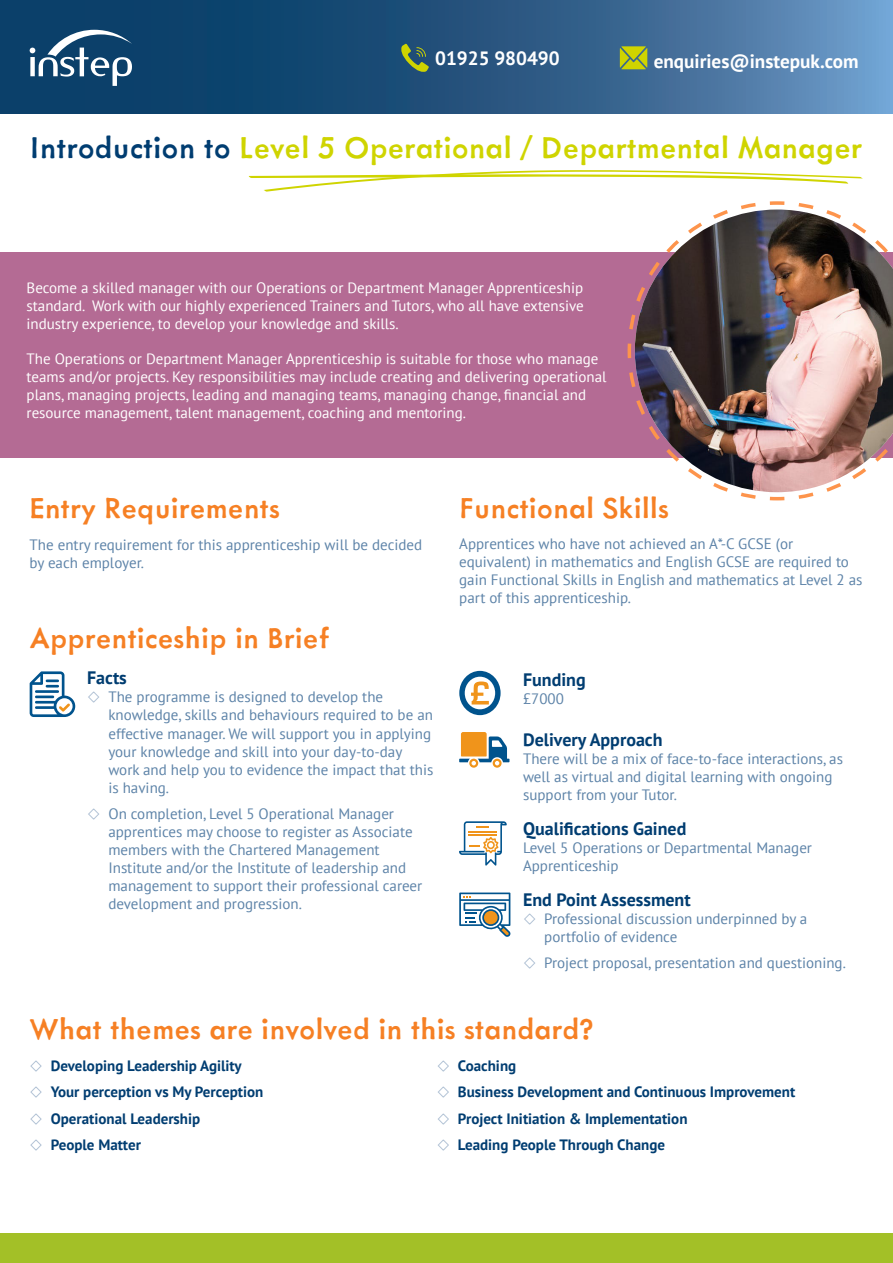
<style>
.page{position:relative;width:893px;height:1263px;background:#fff}
.page>*{position:absolute;margin:0;border:0;box-sizing:border-box;transform-origin:0 0}
.Main_Title{font:500 34.5px "Metallophile Sp 8";color:#cfd400}
.Orange_subtitles{font:500 33px "Metallophile Sp 8";color:#f68024}
.Bold___Large{font:700 19.2px "PT Sans";color:#fff}
.Quote_Text_Name__Bol{font:700 18px "PT Sans";color:#003d71}
.Bullets{font:15px/18px "PT Sans";color:#5d83a8}
.White_body_text{font:15px/18px "PT Sans";color:#fff;text-align:justify}
.t1{font:700 15px "PT Sans";color:#003d71}
.Quote_Text_Name__Bol-2{font:15px/18px "PT Sans";color:#5d83a8}
.s1{color:#003d71}
</style>
<div class="page">
<svg style="left:0;top:0;width:893px;height:113px;background:#2d5d88"></svg>
<svg style="left:248px;top:170px;width:615px;height:22px"></svg>
<div style="left:0;top:252px;width:893px;height:205px;background:#b46b94"></div>
<div style="left:0;top:1233px;width:893px;height:30px;background:#a3c027"></div>
<svg style="left:401px;top:44px;width:28px;height:28px"></svg>
<svg style="left:620px;top:46px;width:27px;height:23px"></svg>
<svg style="left:30px;top:30px;width:102px;height:56px"></svg>
<svg style="left:626px;top:201px;width:188px;height:300px"></svg>
<img style="left:635px;top:209px;width:258px;height:283px">
<svg style="left:30px;top:671px;width:45px;height:46px"></svg>
<svg style="left:459px;top:671px;width:42px;height:44px"></svg>
<div style="left:465px;top:677px;width:30px;height:32px;background:#fff;border-radius:50%"></div>
<svg style="left:471px;top:681px;width:18px;height:23px"></svg>
<svg style="left:469px;top:759px;width:9px;height:9px"></svg>
<svg style="left:493px;top:759px;width:9px;height:9px"></svg>
<svg style="left:459px;top:732px;width:50px;height:33px"></svg>
<svg style="left:459px;top:892px;width:52px;height:45px"></svg>
<svg style="left:459px;top:821px;width:48px;height:44px"></svg>
<p class="Bold___Large" style="left:435px;top:46px;width:126px">01925 980490</p>
<p class="Bold___Large" style="left:654px;top:48px;width:206px">enquiries@instepuk.com</p>
<p class="Main_Title" style="left:30px;top:127px;width:834px"><span class="s1">Introduction to</span> Level 5 Operational / Departmental Manager</p>
<p class="White_body_text" style="left:27px;top:278px;width:559px">Become a skilled manager with our Operations or Department Manager Apprenticeship standard. Work with our highly experienced Trainers and Tutors, who all have extensive industry experience, to develop your knowledge and skills.</p>
<p class="White_body_text" style="left:27px;top:349px;width:581px;text-align:left">The Operations or Department Manager Apprenticeship is suitable for those who manage teams and/or projects. Key responsibilities may include creating and delivering operational plans, managing projects, leading and managing teams, managing change, financial and resource management, talent management, coaching and mentoring.</p>
<p class="Orange_subtitles" style="left:30px;top:488px;width:252px">Entry Requirements</p>
<p class="Orange_subtitles" style="left:459px;top:488px;width:211px">Functional Skills</p>
<p class="Bullets" style="left:30px;top:535px;width:394px">The entry requirement for this apprenticeship will be decided by each employer.</p>
<p class="Bullets" style="left:459px;top:535px;width:405px">Apprentices who have not achieved an A*-C GCSE (or equivalent) in mathematics and English GCSE are required to gain Functional Skills in English and mathematics at Level 2 as part of this apprenticeship.</p>
<p class="Orange_subtitles" style="left:30px;top:618px;width:301px">Apprenticeship in Brief</p>
<p class="Quote_Text_Name__Bol" style="left:87px;top:666px;width:41px">Facts</p>
<p class="Bullets" style="left:108px;top:688px;width:326px">The programme is designed to develop the knowledge, skills and behaviours required to be an effective manager. We will support you in applying your knowledge and skill into your day-to-day work and help you to evidence the impact that this is having.</p>
<p class="Bullets" style="left:108px;top:804px;width:315px">On completion, Level 5 Operational Manager apprentices may choose to register as Associate members with the Chartered Management Institute and/or the Institute of leadership and management to support their professional career development and progression.</p>
<p class="Quote_Text_Name__Bol" style="left:523px;top:667px;width:64px">Funding</p>
<p class="Quote_Text_Name__Bol-2" style="left:523px;top:689px;width:42px">£7000</p>
<p class="Quote_Text_Name__Bol" style="left:523px;top:728px;width:141px">Delivery Approach</p>
<p class="Quote_Text_Name__Bol-2" style="left:523px;top:749px;width:321px">There will be a mix of face-to-face interactions, as well as virtual and digital learning with ongoing support from your Tutor.</p>
<p class="Quote_Text_Name__Bol" style="left:523px;top:817px;width:165px">Qualifications Gained</p>
<p class="Quote_Text_Name__Bol-2" style="left:523px;top:838px;width:291px">Level 5 Operations or Departmental Manager<br>Apprenticeship</p>
<p class="Quote_Text_Name__Bol" style="left:523px;top:887px;width:169px">End Point Assessment</p>
<p class="Bullets" style="left:544px;top:909px;width:265px">Professional discussion underpinned by a portfolio of evidence</p>
<p class="Bullets" style="left:544px;top:953px;width:303px">Project proposal, presentation and questioning.</p>
<p class="Orange_subtitles" style="left:30px;top:1008px;width:567px">What themes are involved in this standard?</p>
<p class="t1" style="left:51px;top:1056px;width:192px">Developing Leadership Agility</p>
<p class="t1" style="left:51px;top:1082px;width:214px">Your perception vs My Perception</p>
<p class="t1" style="left:51px;top:1109px;width:151px">Operational Leadership</p>
<p class="t1" style="left:51px;top:1135px;width:92px">People Matter</p>
<p class="t1" style="left:458px;top:1055px;width:60px">Coaching</p>
<p class="t1" style="left:458px;top:1082px;width:339px">Business Development and Continuous Improvement</p>
<p class="t1" style="left:458px;top:1108px;width:231px">Project Initiation &amp; Implementation</p>
<p class="t1" style="left:458px;top:1135px;width:209px">Leading People Through Change</p>
</div>
